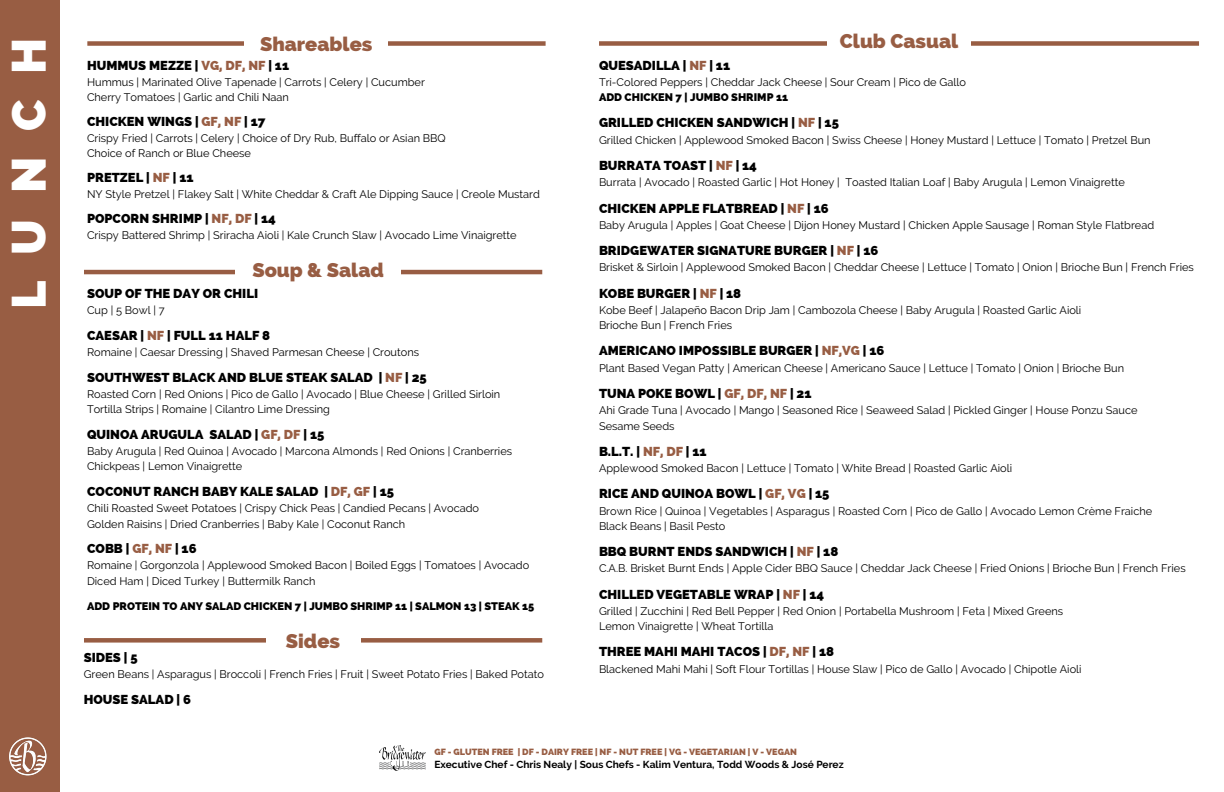
<style>
.page{position:relative;width:1224px;height:792px;background:#fff}
.page>*{position:absolute;margin:0;border:0;box-sizing:border-box;transform-origin:0 0}
.t1{font:800 48.3px "Raleway";letter-spacing:.535em;color:#fff}
.t2{font:800 20px "Raleway";color:#985d43}
.t3{font:800 13px "Raleway";color:#000}
.t4{font:11px/15.3px "Raleway";color:#000}
.t5{font:800 11px "Raleway";color:#000}
.t6{font:700 10.2px "Raleway";color:#000}
.t7{font:800 9px "Raleway";color:#985d43}
.s1{color:#985d43}
</style>
<div class="page">
<hr style="left:84px;top:270px;width:458px;height:4px;background:#985d43">
<div style="left:235px;top:263px;width:166px;height:19px;background:#fff"></div>
<div style="left:0;top:0;width:60px;height:792px;background:#985d43"></div>
<div style="left:84px;top:638px;width:458px;height:5px;background:#985d43"></div>
<div style="left:266px;top:632px;width:94px;height:18px;background:#fff"></div>
<img style="left:9px;top:737px;width:38px;height:39px">
<div style="left:599px;top:41px;width:600px;height:5px;background:#985d43"></div>
<div style="left:827px;top:32px;width:144px;height:19px;background:#fff"></div>
<img style="left:379px;top:746px;width:47px;height:25px">
<div style="left:87px;top:41px;width:459px;height:5px;background:#985d43"></div>
<div style="left:245px;top:34px;width:143px;height:19px;background:#fff"></div>
<h1 class="t1" style="left:0;top:309px;width:274px;rotate:-90deg">LUNCH</h1>
<h2 class="t2" style="left:260px;top:32px;width:114px">Shareables</h2>
<p class="t3" style="left:87px;top:57px;width:204px">HUMMUS MEZZE | <span class="s1">VG, DF, NF</span> | 11</p>
<p class="t4" style="left:87px;top:74px;width:339px;line-height:15px">Hummus | Marinated Olive Tapenade | Carrots | Celery | Cucumber<br>Cherry Tomatoes | Garlic and Chili Naan</p>
<p class="t3" style="left:87px;top:113px;width:180px">CHICKEN WINGS | <span class="s1">GF, NF</span> | 17</p>
<p class="t4" style="left:87px;top:130px;width:360px;line-height:15px">Crispy Fried | Carrots | Celery | Choice of Dry Rub, Buffalo or Asian BBQ<br>Choice of Ranch or Blue Cheese</p>
<p class="t3" style="left:87px;top:169px;width:108px">PRETZEL | <span class="s1">NF</span> | 11</p>
<p class="t4" style="left:87px;top:186px;width:454px">NY Style Pretzel | Flakey Salt | White Cheddar &amp; Craft Ale Dipping Sauce | Creole Mustard</p>
<p class="t3" style="left:87px;top:210px;width:190px">POPCORN SHRIMP | <span class="s1">NF, DF</span> | 14</p>
<p class="t4" style="left:87px;top:227px;width:431px">Crispy Battered Shrimp | Sriracha Aioli | Kale Crunch Slaw | Avocado Lime Vinaigrette</p>
<h2 class="t2" style="left:252px;top:258px;width:133px">Soup &amp; Salad</h2>
<p class="t3" style="left:87px;top:286px;width:173px">SOUP OF THE DAY OR CHILI</p>
<p class="t4" style="left:87px;top:303px;width:79px">Cup | 5 Bowl | 7</p>
<p class="t3" style="left:87px;top:328px;width:185px">CAESAR | <span class="s1">NF</span> | FULL 11 HALF 8</p>
<p class="t4" style="left:87px;top:345px;width:334px">Romaine | Caesar Dressing | Shaved Parmesan Cheese | Croutons</p>
<p class="t3" style="left:87px;top:370px;width:341px">SOUTHWEST BLACK AND BLUE STEAK SALAD | <span class="s1">NF</span> | 25</p>
<p class="t4" style="left:87px;top:386px;width:415px">Roasted Corn | Red Onions | Pico de Gallo | Avocado | Blue Cheese | Grilled Sirloin<br>Tortilla Strips | Romaine | Cilantro Lime Dressing</p>
<p class="t3" style="left:87px;top:427px;width:239px">QUINOA ARUGULA SALAD | <span class="s1">GF, DF</span> | 15</p>
<p class="t4" style="left:87px;top:444px;width:427px">Baby Arugula | Red Quinoa | Avocado | Marcona Almonds | Red Onions | Cranberries<br>Chickpeas | Lemon Vinaigrette</p>
<p class="t3" style="left:87px;top:484px;width:309px">COCONUT RANCH BABY KALE SALAD | <span class="s1">DF, GF</span> | 15</p>
<p class="t4" style="left:87px;top:501px;width:394px">Chili Roasted Sweet Potatoes | Crispy Chick Peas | Candied Pecans | Avocado<br>Golden Raisins | Dried Cranberries | Baby Kale | Coconut Ranch</p>
<p class="t3" style="left:87px;top:541px;width:111px">COBB | <span class="s1">GF, NF</span> | 16</p>
<p class="t4" style="left:87px;top:558px;width:444px">Romaine | Gorgonzola | Applewood Smoked Bacon | Boiled Eggs | Tomatoes | Avocado<br>Diced Ham | Diced Turkey | Buttermilk Ranch</p>
<p class="t5" style="left:87px;top:599px;width:449px">ADD PROTEIN TO ANY SALAD CHICKEN 7 | JUMBO SHRIMP 11 | SALMON 13 | STEAK 15</p>
<h2 class="t2" style="left:286px;top:629px;width:56px">Sides</h2>
<p class="t3" style="left:84px;top:650px;width:55px">SIDES | 5</p>
<p class="t4" style="left:84px;top:666px;width:462px">Green Beans | Asparagus | Broccoli | French Fries | Fruit | Sweet Potato Fries | Baked Potato</p>
<p class="t3" style="left:84px;top:691px;width:109px">HOUSE SALAD | 6</p>
<h2 class="t2" style="left:840px;top:30px;width:120px">Club Casual</h2>
<p class="t3" style="left:599px;top:57px;width:133px">QUESADILLA | <span class="s1">NF</span> | 11</p>
<p class="t4" style="left:599px;top:74px;width:368px">Tri-Colored Peppers | Cheddar Jack Cheese | Sour Cream | Pico de Gallo</p>
<p class="t5" style="left:599px;top:91px;width:191px">ADD CHICKEN 7 | JUMBO SHRIMP 11</p>
<p class="t3" style="left:599px;top:115px;width:241px">GRILLED CHICKEN SANDWICH | <span class="s1">NF</span> | 15</p>
<p class="t4" style="left:599px;top:132px;width:553px">Grilled Chicken | Applewood Smoked Bacon | Swiss Cheese | Honey Mustard | Lettuce | Tomato | Pretzel Bun</p>
<p class="t3" style="left:599px;top:158px;width:159px">BURRATA TOAST | <span class="s1">NF</span> | 14</p>
<p class="t4" style="left:599px;top:175px;width:527px">Burrata | Avocado | Roasted Garlic | Hot Honey | Toasted Italian Loaf | Baby Arugula | Lemon Vinaigrette</p>
<p class="t3" style="left:599px;top:200px;width:231px">CHICKEN APPLE FLATBREAD | <span class="s1">NF</span> | 16</p>
<p class="t4" style="left:599px;top:217px;width:557px">Baby Arugula | Apples | Goat Cheese | Dijon Honey Mustard | Chicken Apple Sausage | Roman Style Flatbread</p>
<p class="t3" style="left:599px;top:243px;width:281px">BRIDGEWATER SIGNATURE BURGER | <span class="s1">NF</span> | 16</p>
<p class="t4" style="left:599px;top:260px;width:596px">Brisket &amp; Sirloin | Applewood Smoked Bacon | Cheddar Cheese | Lettuce | Tomato | Onion | Brioche Bun | French Fries</p>
<p class="t3" style="left:599px;top:285px;width:144px">KOBE BURGER | <span class="s1">NF</span> | 18</p>
<p class="t4" style="left:599px;top:303px;width:484px">Kobe Beef | Jalapeño Bacon Drip Jam | Cambozola Cheese | Baby Arugula | Roasted Garlic Aioli<br>Brioche Bun | French Fries</p>
<p class="t3" style="left:599px;top:343px;width:287px">AMERICANO IMPOSSIBLE BURGER | <span class="s1">NF,VG</span> | 16</p>
<p class="t4" style="left:599px;top:360px;width:527px">Plant Based Vegan Patty | American Cheese | Americano Sauce | Lettuce | Tomato | Onion | Brioche Bun</p>
<p class="t3" style="left:599px;top:386px;width:214px">TUNA POKE BOWL | <span class="s1">GF, DF, NF</span> | 21</p>
<p class="t4" style="left:599px;top:403px;width:540px">Ahi Grade Tuna | Avocado | Mango | Seasoned Rice | Seaweed Salad | Pickled Ginger | House Ponzu Sauce<br>Sesame Seeds</p>
<p class="t3" style="left:599px;top:444px;width:109px">B.L.T. | <span class="s1">NF, DF</span> | 11</p>
<p class="t4" style="left:599px;top:461px;width:415px">Applewood Smoked Bacon | Lettuce | Tomato | White Bread | Roasted Garlic Aioli</p>
<p class="t3" style="left:599px;top:486px;width:232px">RICE AND QUINOA BOWL | <span class="s1">GF, VG</span> | 15</p>
<p class="t4" style="left:599px;top:503px;width:555px">Brown Rice | Quinoa | Vegetables | Asparagus | Roasted Corn | Pico de Gallo | Avocado Lemon Crème Fraiche<br>Black Beans | Basil Pesto</p>
<p class="t3" style="left:599px;top:544px;width:241px">BBQ BURNT ENDS SANDWICH | <span class="s1">NF</span> | 18</p>
<p class="t4" style="left:599px;top:561px;width:588px">C.A.B. Brisket Burnt Ends | Apple Cider BBQ Sauce | Cheddar Jack Cheese | Fried Onions | Brioche Bun | French Fries</p>
<p class="t3" style="left:599px;top:586px;width:227px">CHILLED VEGETABLE WRAP | <span class="s1">NF</span> | 14</p>
<p class="t4" style="left:599px;top:604px;width:466px">Grilled | Zucchini | Red Bell Pepper | Red Onion | Portabella Mushroom | Feta | Mixed Greens<br>Lemon Vinaigrette | Wheat Tortilla</p>
<p class="t3" style="left:599px;top:644px;width:237px">THREE MAHI MAHI TACOS | <span class="s1">DF, NF</span> | 18</p>
<p class="t4" style="left:599px;top:661px;width:484px">Blackened Mahi Mahi | Soft Flour Tortillas | House Slaw | Pico de Gallo | Avocado | Chipotle Aioli</p>
<p class="t7" style="left:434px;top:746px;width:364px">GF - GLUTEN FREE | DF - DAIRY FREE | NF - NUT FREE | VG - VEGETARIAN | V - VEGAN</p>
<p class="t6" style="left:434px;top:759px;width:411px">Executive Chef - Chris Nealy | Sous Chefs - Kalim Ventura, Todd Woods &amp; José Perez</p>
</div>
